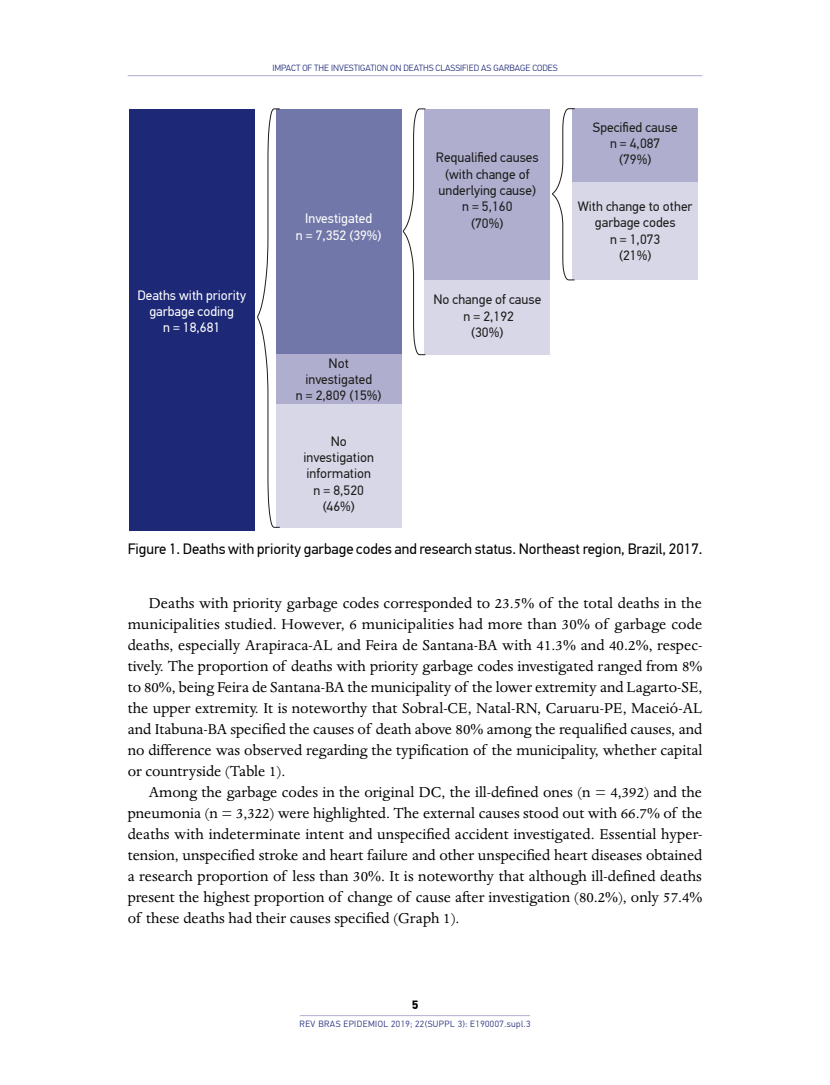
<style>
.page{position:relative;width:830px;height:1085px;background:#fff}
.page>*{position:absolute;margin:0;border:0;box-sizing:border-box;transform-origin:0 0}
.t1{font:16.5px/21px "Dante MT Std";color:#000;text-align:justify}
.t2{font:15px "PF Din Text Pro";color:#000}
.t3{font:13.65px/16.4px "PF Din Text Pro";color:#1d1d1b;text-align:center}
.t4{font:13.65px/16.4px "PF Din Text Pro";color:#fff;text-align:center}
.t5{font:700 12px "PF Din Text Pro";color:#000}
.t6{font:300 9px "PF Din Text Pro";color:#1d2877}
.t7{font:300 9px "PF Din Text Pro";letter-spacing:.05em;color:#1d2877}
</style>
<div class="page">
<hr style="left:128px;top:75px;width:574px;height:1px;background:#afaecf">
<hr style="left:299px;top:1015px;width:231px;height:1px;background:#afaecf">
<div style="left:129px;top:109px;width:125px;height:421px;background:#1d2877"></div>
<div style="left:276px;top:109px;width:125px;height:245px;background:#7178a9"></div>
<div style="left:276px;top:354px;width:125px;height:49px;background:#afaecf"></div>
<div style="left:572px;top:109px;width:125px;height:73px;background:#afaecf"></div>
<div style="left:424px;top:109px;width:126px;height:171px;background:#afaecf"></div>
<div style="left:276px;top:403px;width:125px;height:124px;background:#d8d7e8"></div>
<div style="left:424px;top:280px;width:126px;height:74px;background:#d8d7e8"></div>
<div style="left:572px;top:182px;width:125px;height:98px;background:#d8d7e8"></div>
<svg style="left:257px;top:108px;width:23px;height:419px"></svg>
<svg style="left:403px;top:108px;width:22px;height:247px"></svg>
<svg style="left:552px;top:108px;width:22px;height:172px"></svg>
<p class="t4" style="left:137px;top:287px;width:110px">Deaths with priority garbage coding<br>n = 18,681</p>
<p class="t6" style="left:272px;top:63px;width:286px">IMPACT OF THE INVESTIGATION ON DEATHS CLASSIFIED AS GARBAGE CODES</p>
<p class="t4" style="left:296px;top:210px;width:87px">Investigated<br>n = 7,352 (39%)</p>
<p class="t3" style="left:296px;top:355px;width:87px">Not investigated<br>n = 2,809 (15%)</p>
<p class="t3" style="left:303px;top:433px;width:72px">No investigation information n = 8,520 (46%)</p>
<p class="t3" style="left:436px;top:150px;width:104px">Requalified causes (with change of underlying cause) n = 5,160<br>(70%)</p>
<p class="t3" style="left:433px;top:291px;width:109px">No change of cause n = 2,192<br>(30%)</p>
<p class="t3" style="left:592px;top:119px;width:86px">Specified cause n = 4,087 (79%)</p>
<p class="t3" style="left:577px;top:198px;width:116px">With change to other garbage codes<br>n = 1,073<br>(21%)</p>
<p class="t2" style="left:128px;top:540px;width:576px">Figure 1. Deaths with priority garbage codes and research status. Northeast region, Brazil, 2017.</p>
<p class="t1" style="left:128px;top:592px;width:576px;text-indent:21px">Deaths with priority garbage codes corresponded to 23.5% of the total deaths in the municipalities studied. However, 6 municipalities had more than 30% of garbage code deaths, especially Arapiraca-AL and Feira de Santana-BA with 41.3% and 40.2%, respec&shy;tively. The proportion of deaths with priority garbage codes investigated ranged from 8% to 80%, being Feira de Santana-BA the municipality of the lower extremity and Lagarto-SE, the upper extremity. It is noteworthy that Sobral-CE, Natal-RN, Caruaru-PE, Maceió-AL and Itabuna-BA specified the causes of death above 80% among the requalified causes, and no difference was observed regarding the typification of the municipality, whether capital or countryside (Table 1).</p>
<p class="t1" style="left:128px;top:781px;width:576px;text-indent:21px">Among the garbage codes in the original DC, the ill-defined ones (n = 4,392) and the pneumonia (n = 3,322) were highlighted. The external causes stood out with 66.7% of the deaths with indeterminate intent and unspecified accident investigated. Essential hyper&shy;tension, unspecified stroke and heart failure and other unspecified heart diseases obtained a research proportion of less than 30%. It is noteworthy that although ill-defined deaths present the highest proportion of change of cause after investigation (80.2%), only 57.4% of these deaths had their causes specified (Graph 1).</p>
<p class="t5" style="left:411px;top:997px;width:8px">5</p>
<p class="t7" style="left:299px;top:1018px;width:232px">REV BRAS EPIDEMIOL 2019; 22(SUPPL 3): E190007.SUPL.3</p>
</div>
